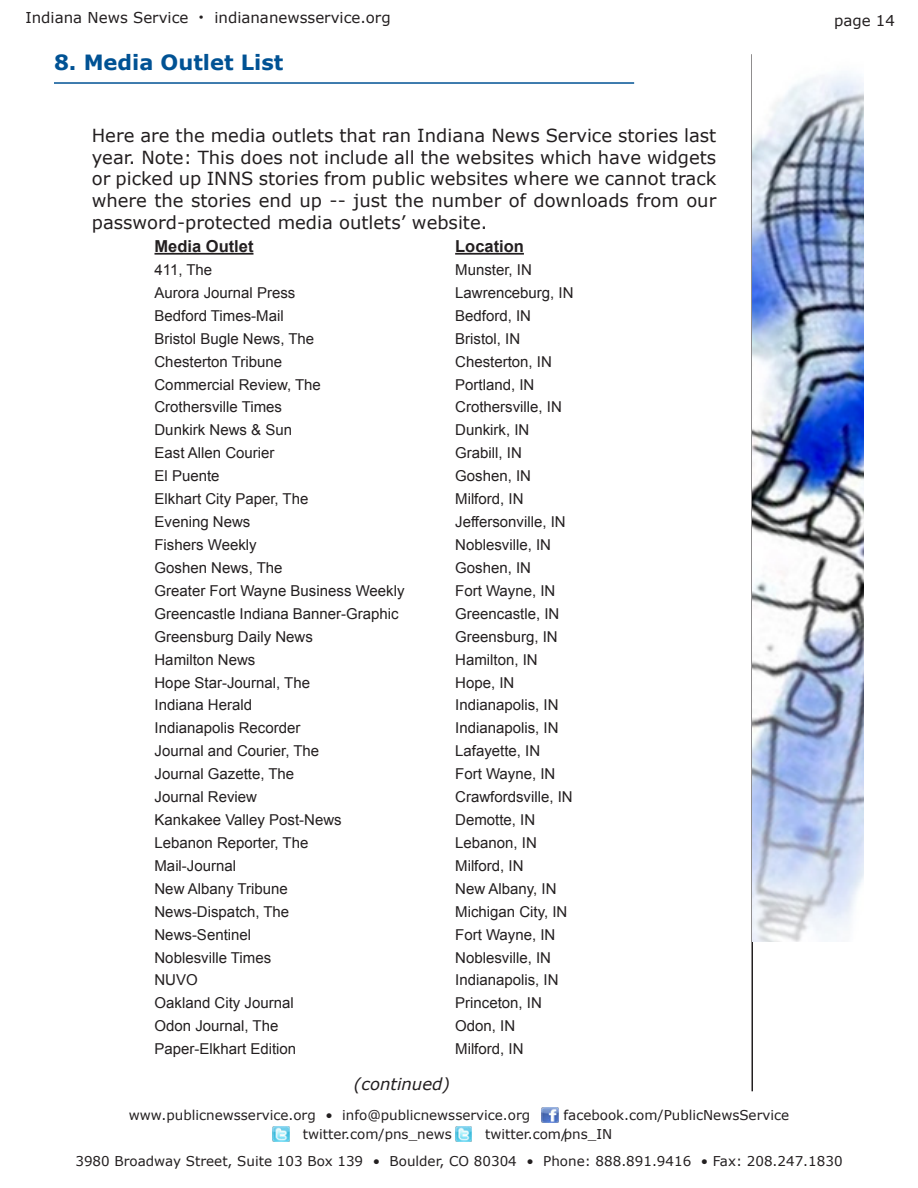
<style>
.page{position:relative;width:918px;height:1188px;background:#fff}
.page>*{position:absolute;margin:0;border:0;box-sizing:border-box;transform-origin:0 0}
.Header1{font:700 21px "Verdana";color:#005294}
.body{font:18px/21.6px "Verdana";color:#231f20;text-align:justify}
.t1{font:700 16.5px "Arial";color:#231f20}
.body-2{font:italic 16.5px "Verdana";color:#231f20}
.t2{font:15px "Arial";color:#231f20}
.t3{font:15px "Verdana";color:#231f20}
.t4{font:13.5px/27px "Verdana";color:#231f20}
.s1{color:#fff}
</style>
<div class="page">
<img style="left:542px;top:1108px;width:16px;height:14px">
<img style="left:273px;top:1126px;width:16px;height:16px">
<img style="left:455px;top:1126px;width:17px;height:16px">
<hr style="left:752px;top:54px;width:1px;height:1037px;background:#231f20">
<img style="left:753px;top:73px;width:111px;height:868px">
<hr style="left:54px;top:82px;width:580px;height:2px;background:#005294">
<hr style="left:154px;top:253px;width:100px;height:2px;background:#231f20">
<hr style="left:455px;top:253px;width:69px;height:2px;background:#231f20">
<p class="t3" style="left:26px;top:8px;width:367px">Indiana News Service <sup>•</sup> indiananewsservice.org</p>
<p class="Header1" style="left:54px;top:49px;width:231px">8. Media Outlet List</p>
<p class="body" style="left:92px;top:125px;width:626px">Here are the media outlets that ran Indiana News Service stories last year. Note: This does not include all the websites which have widgets or picked up INNS stories from public websites where we cannot track where the stories end up -- just the number of downloads from our password-protected media outlets’ website.</p>
<p class="t1" style="left:154px;top:235px;width:101px">Media Outlet</p>
<p class="t1" style="left:455px;top:235px;width:70px">Location</p>
<p class="t2" style="left:154px;top:260px;width:59px">411, The</p>
<p class="t2" style="left:455px;top:260px;width:78px">Munster, IN</p>
<p class="t2" style="left:154px;top:283px;width:142px">Aurora Journal Press</p>
<p class="t2" style="left:455px;top:283px;width:120px">Lawrenceburg, IN</p>
<p class="t2" style="left:154px;top:306px;width:131px">Bedford Times-Mail</p>
<p class="t2" style="left:455px;top:306px;width:77px">Bedford, IN</p>
<p class="t2" style="left:154px;top:329px;width:161px">Bristol Bugle News, The</p>
<p class="t2" style="left:455px;top:329px;width:67px">Bristol, IN</p>
<p class="t2" style="left:154px;top:352px;width:129px">Chesterton Tribune</p>
<p class="t2" style="left:455px;top:352px;width:98px">Chesterton, IN</p>
<p class="t2" style="left:154px;top:374px;width:168px">Commercial Review, The</p>
<p class="t2" style="left:455px;top:374px;width:81px">Portland, IN</p>
<p class="t2" style="left:154px;top:397px;width:129px">Crothersville Times</p>
<p class="t2" style="left:455px;top:397px;width:108px">Crothersville, IN</p>
<p class="t2" style="left:154px;top:420px;width:139px">Dunkirk News &amp; Sun</p>
<p class="t2" style="left:455px;top:420px;width:76px">Dunkirk, IN</p>
<p class="t2" style="left:154px;top:443px;width:122px">East Allen Courier</p>
<p class="t2" style="left:455px;top:443px;width:68px">Grabill, IN</p>
<p class="t2" style="left:154px;top:466px;width:67px">El Puente</p>
<p class="t2" style="left:455px;top:466px;width:77px">Goshen, IN</p>
<p class="t2" style="left:154px;top:489px;width:155px">Elkhart City Paper, The</p>
<p class="t2" style="left:455px;top:489px;width:70px">Milford, IN</p>
<p class="t2" style="left:154px;top:512px;width:97px">Evening News</p>
<p class="t2" style="left:455px;top:512px;width:112px">Jeffersonville, IN</p>
<p class="t2" style="left:154px;top:535px;width:104px">Fishers Weekly</p>
<p class="t2" style="left:455px;top:535px;width:97px">Noblesville, IN</p>
<p class="t2" style="left:154px;top:558px;width:130px">Goshen News, The</p>
<p class="t2" style="left:455px;top:558px;width:77px">Goshen, IN</p>
<p class="t2" style="left:154px;top:581px;width:252px">Greater Fort Wayne Business Weekly</p>
<p class="t2" style="left:455px;top:581px;width:102px">Fort Wayne, IN</p>
<p class="t2" style="left:154px;top:604px;width:246px">Greencastle Indiana Banner-Graphic</p>
<p class="t2" style="left:455px;top:604px;width:106px">Greencastle, IN</p>
<p class="t2" style="left:154px;top:627px;width:160px">Greensburg Daily News</p>
<p class="t2" style="left:455px;top:627px;width:104px">Greensburg, IN</p>
<p class="t2" style="left:154px;top:649px;width:102px">Hamilton News</p>
<p class="t2" style="left:455px;top:649px;width:84px">Hamilton, IN</p>
<p class="t2" style="left:154px;top:672px;width:157px">Hope Star-Journal, The</p>
<p class="t2" style="left:455px;top:672px;width:61px">Hope, IN</p>
<p class="t2" style="left:154px;top:695px;width:99px">Indiana Herald</p>
<p class="t2" style="left:455px;top:695px;width:105px">Indianapolis, IN</p>
<p class="t2" style="left:154px;top:718px;width:147px">Indianapolis Recorder</p>
<p class="t2" style="left:455px;top:718px;width:105px">Indianapolis, IN</p>
<p class="t2" style="left:154px;top:741px;width:166px">Journal and Courier, The</p>
<p class="t2" style="left:455px;top:741px;width:87px">Lafayette, IN</p>
<p class="t2" style="left:154px;top:764px;width:141px">Journal Gazette, The</p>
<p class="t2" style="left:455px;top:764px;width:102px">Fort Wayne, IN</p>
<p class="t2" style="left:154px;top:787px;width:104px">Journal Review</p>
<p class="t2" style="left:455px;top:787px;width:119px">Crawfordsville, IN</p>
<p class="t2" style="left:154px;top:810px;width:189px">Kankakee Valley Post-News</p>
<p class="t2" style="left:455px;top:810px;width:82px">Demotte, IN</p>
<p class="t2" style="left:154px;top:833px;width:156px">Lebanon Reporter, The</p>
<p class="t2" style="left:455px;top:833px;width:83px">Lebanon, IN</p>
<p class="t2" style="left:154px;top:856px;width:83px">Mail-Journal</p>
<p class="t2" style="left:455px;top:856px;width:70px">Milford, IN</p>
<p class="t2" style="left:154px;top:879px;width:135px">New Albany Tribune</p>
<p class="t2" style="left:455px;top:879px;width:103px">New Albany, IN</p>
<p class="t2" style="left:154px;top:902px;width:136px">News-Dispatch, The</p>
<p class="t2" style="left:455px;top:902px;width:114px">Michigan City, IN</p>
<p class="t2" style="left:154px;top:925px;width:98px">News-Sentinel</p>
<p class="t2" style="left:455px;top:925px;width:102px">Fort Wayne, IN</p>
<p class="t2" style="left:154px;top:947px;width:118px">Noblesville Times</p>
<p class="t2" style="left:455px;top:947px;width:97px">Noblesville, IN</p>
<p class="t2" style="left:154px;top:970px;width:45px">NUVO</p>
<p class="t2" style="left:455px;top:970px;width:105px">Indianapolis, IN</p>
<p class="t2" style="left:154px;top:993px;width:141px">Oakland City Journal</p>
<p class="t2" style="left:455px;top:993px;width:88px">Princeton, IN</p>
<p class="t2" style="left:154px;top:1016px;width:125px">Odon Journal, The</p>
<p class="t2" style="left:455px;top:1016px;width:62px">Odon, IN</p>
<p class="t2" style="left:154px;top:1039px;width:143px">Paper-Elkhart Edition</p>
<p class="t2" style="left:455px;top:1039px;width:70px">Milford, IN</p>
<p class="body-2" style="left:354px;top:1073px;width:98px">(continued)</p>
<p class="t3" style="left:834px;top:11px;width:63px">page 14</p>
<p class="t4" style="left:129px;top:1101px;width:403px">www.publicnewsservice.org • info@publicnewsservice.org</p>
<p class="t4" style="left:564px;top:1101px;width:227px">facebook.com/PublicNewsService</p>
<p class="t4" style="left:303px;top:1121px;width:151px">twitter.com/pns_news</p>
<p class="t4" style="left:75px;top:1121px;width:769px;text-indent:410px">twitter.com/<span class="s1">pns_nc<br></span>3980 Broadway Street, Suite 103 Box 139 • Boulder, CO 80304 • Phone: 888.891.9416 • Fax: 208.247.1830</p>
<p class="t4" style="left:564px;top:1121px;width:50px">pns_IN</p>
</div>
